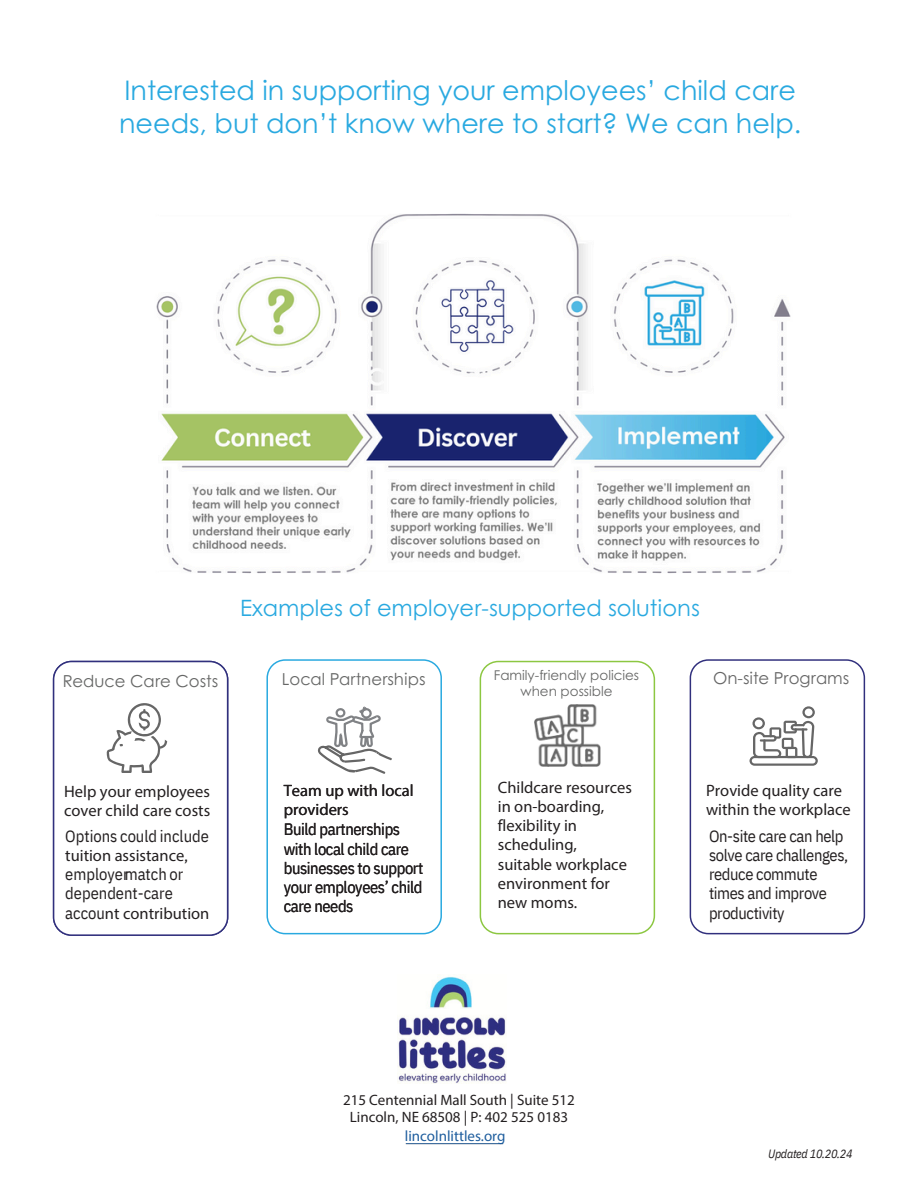
<style>
.page{position:relative;width:918px;height:1188px;background:#fff}
.page>*{position:absolute;margin:0;border:0;box-sizing:border-box;transform-origin:0 0}
.t1{font:27px/32.4px "Century Gothic Pro";color:#29a9e0}
.t2{font:22.5px "Century Gothic";color:#29a9e0}
.t3{font:16.5px/19.2px "Myriad Pro";color:#231f20}
.t4{font:16.5px/19.2px "IBM Plex Sans Cond";letter-spacing:-.025em;color:#231f20}
.t5{font:16.5px/19.2px "IBM Plex Sans Cond";color:#231f20}
.t6{font:16.5px "Century Gothic";color:#666766}
.t7{font:16.5px "Century Gothic";color:#666}
.t8{font:15px/16.8px "Myriad Pro";color:#231f20;text-align:center}
.t9{font:15px "Myriad Pro";color:#1f5e9e}
.t10{font:13.5px/16.2px "Century Gothic Pro";color:#666766;text-align:center}
.t11{font:italic 12px "IBM Plex Sans Cond";letter-spacing:-.025em;color:#231f20}
.s1{font-family:"IBM Plex Sans Cond"}
</style>
<div class="page">
<img style="left:405px;top:1143px;width:99px;height:1px">
<img style="left:398px;top:976px;width:108px;height:108px">
<svg style="left:266px;top:659px;width:176px;height:275px"></svg>
<svg style="left:318px;top:706px;width:74px;height:68px"></svg>
<svg style="left:480px;top:661px;width:175px;height:273px"></svg>
<svg style="left:690px;top:659px;width:175px;height:275px"></svg>
<svg style="left:750px;top:706px;width:68px;height:60px"></svg>
<img style="left:534px;top:705px;width:67px;height:62px">
<img style="left:156px;top:213px;width:635px;height:361px">
<svg style="left:53px;top:661px;width:175px;height:275px"></svg>
<svg style="left:106px;top:702px;width:61px;height:71px"></svg>
<p class="t1" style="left:119px;top:74px;width:684px">Interested in supporting your employees’ child care needs, but don’t know where to start? We can help.</p>
<p class="t6" style="left:63px;top:668px;width:157px">Reduce Care Costs</p>
<h2 class="t2" style="left:240px;top:590px;width:461px">Examples of employer-supported solutions</h2>
<h2 class="t6" style="left:282px;top:666px;width:145px">Local Partnerships</h2>
<p class="t10" style="left:494px;top:667px;width:147px">Family-friendly policies when possible</p>
<h2 class="t7" style="left:713px;top:665px;width:138px">On-site Programs</h2>
<p class="t3" style="left:64px;top:783px;width:148px">Help your employees cover child care costs</p>
<p class="t5" style="left:65px;top:826px;width:145px">Options could include</p>
<p class="t3" style="left:65px;top:846px;width:125px">tuition assistance<span class="s1">,</span></p>
<p class="t5" style="left:65px;top:865px;width:120px">employermatch or dependent-care</p>
<p class="t3" style="left:65px;top:903px;width:146px"><span class="s1">accou</span>nt contribution</p>
<p class="t3" style="left:284px;top:782px;width:131px">Team up with local providers</p>
<p class="t4" style="left:284px;top:820px;width:141px">Build partnerships with local child care businesses to support your employees’ child care needs</p>
<p class="t3" style="left:498px;top:777px;width:136px">Childcare resources in on-boarding, flexibility in scheduling, suitable workplace environment for new moms.</p>
<h2 class="t3" style="left:706px;top:782px;width:146px">Provide quality care within the workplace</h2>
<h3 class="t4" style="left:709px;top:826px;width:141px">On-site care can help solve care challenges, reduce commute times and improve productivity</h3>
<h2 class="t8" style="left:343px;top:1093px;width:233px">215 Centennial Mall South | Suite 512<br>Lincoln, NE 68508 | P: 402 525 0183</h2>
<h2 class="t9" style="left:405px;top:1130px;width:102px">lincolnlittles.org</h2>
<p class="t11" style="left:768px;top:1146px;width:86px">Updated 10.20.24</p>
</div>
